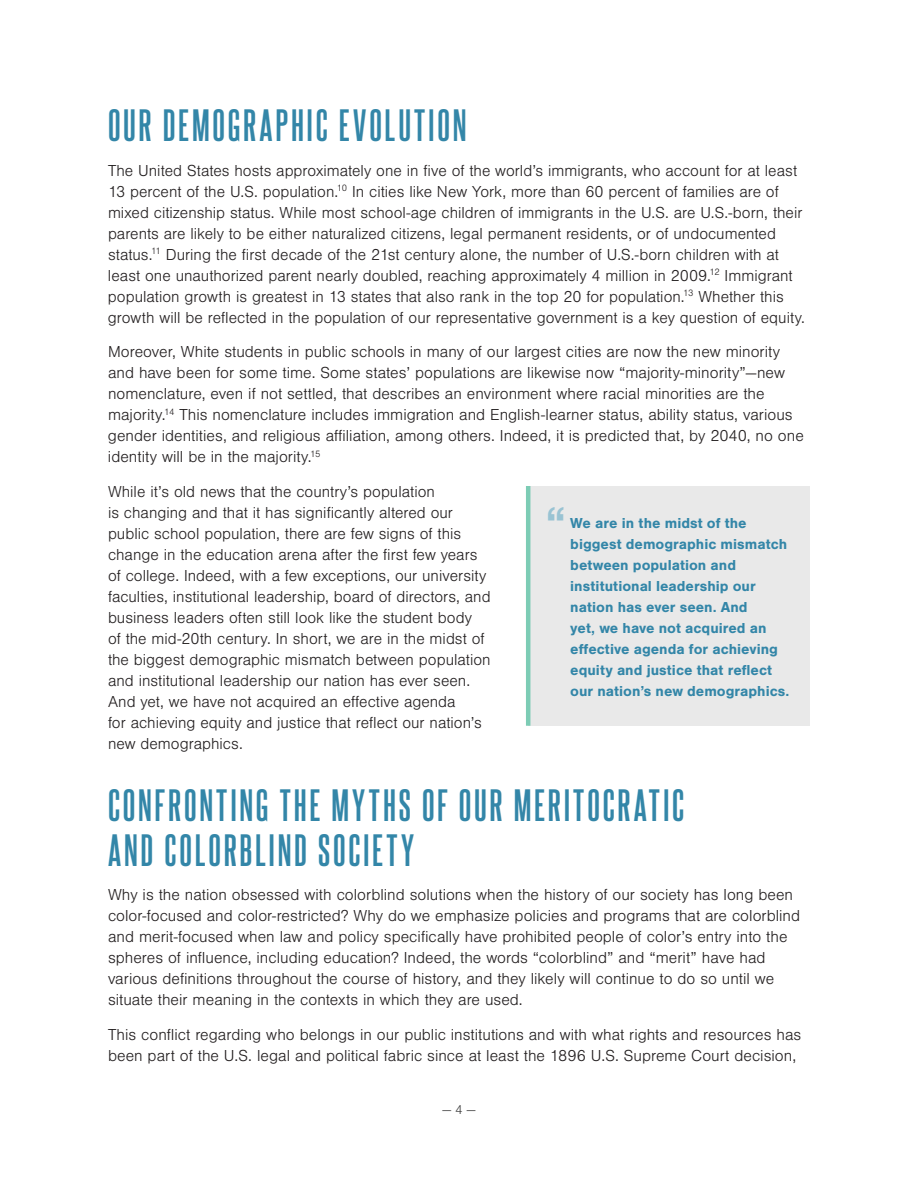
<style>
.page{position:relative;width:918px;height:1188px;background:#fff}
.page>*{position:absolute;margin:0;border:0;box-sizing:border-box;transform-origin:0 0}
.t1{font:700 45px "Nimbus San";color:#99c3d3}
.t2{font:700 39px/45px "Steelfish Rg";letter-spacing:.07em;color:#3386a8}
.t3{font:300 16.5px/21px "Nimbus San";color:#231f20}
.t4{font:700 15px/21px "Nimbus San";color:#3386a8}
.t5{font:300 13.5px "Nimbus San";color:#404040}
</style>
<div class="page">
<div style="left:528px;top:486px;width:282px;height:240px;background:#e9e9e9"></div>
<hr style="left:526px;top:486px;width:4px;height:240px;background:#7dccb5">
<h2 class="t2" style="left:108px;top:100px;width:360px">OUR DEMOGRAPHIC EVOLUTION</h2>
<p class="t3" style="left:108px;top:160px;width:699px">The United States hosts approximately one in five of the world’s immigrants, who account for at least 13 percent of the U.S. population.<sup>10</sup> In cities like New York, more than 60 percent of families are of mixed citizenship status. While most school-age children of immigrants in the U.S. are U.S.-born, their parents are likely to be either naturalized citizens, legal permanent residents, or of undocumented status.<sup>11</sup> During the first decade of the 21st century alone, the number of U.S.-born children with at least one unauthorized parent nearly doubled, reaching approximately 4 million in 2009.<sup>12</sup> Immigrant population growth is greatest in 13 states that also rank in the top 20 for population.<sup>13</sup> Whether this growth will be reflected in the population of our representative government is a key question of equity.</p>
<p class="t3" style="left:108px;top:342px;width:697px">Moreover, White students in public schools in many of our largest cities are now the new minority and have been for some time. Some states’ populations are likewise now “majority-minority”—new nomenclature, even if not settled, that describes an environment where racial minorities are the majority.<sup>14</sup> This nomenclature includes immigration and English-learner status, ability status, various gender identities, and religious affiliation, among others. Indeed, it is predicted that, by 2040, no one identity will be in the majority.<sup>15</sup></p>
<p class="t3" style="left:108px;top:481px;width:384px">While it’s old news that the country’s population<br>is changing and that it has significantly altered our public school population, there are few signs of this change in the education arena after the first few years of college. Indeed, with a few exceptions, our university faculties, institutional leadership, board of directors, and business leaders often still look like the student body<br>of the mid-20th century. In short, we are in the midst of the biggest demographic mismatch between population and institutional leadership our nation has ever seen.<br>And yet, we have not acquired an effective agenda<br>for achieving equity and justice that reflect our nation’s new demographics.</p>
<h2 class="t2" style="left:108px;top:779px;width:578px">CONFRONTING THE MYTHS OF OUR MERITOCRATIC<br>AND COLORBLIND SOCIETY</h2>
<p class="t3" style="left:108px;top:885px;width:694px">Why is the nation obsessed with colorblind solutions when the history of our society has long been color-focused and color-restricted? Why do we emphasize policies and programs that are colorblind and merit-focused when law and policy specifically have prohibited people of color’s entry into the spheres of influence, including education? Indeed, the words “colorblind” and “merit” have had various definitions throughout the course of history, and they likely will continue to do so until we situate their meaning in the contexts in which they are used.</p>
<p class="t3" style="left:108px;top:1024px;width:695px">This conflict regarding who belongs in our public institutions and with what rights and resources has been part of the U.S. legal and political fabric since at least the 1896 U.S. Supreme Court decision,</p>
<h1 class="t1" style="left:545px;top:497px;width:22px">“</h1>
<p class="t4" style="left:570px;top:513px;width:219px">We are in the midst of the biggest demographic mismatch between population and institutional leadership our nation has ever seen. And<br>yet, we have not acquired an effective agenda for achieving equity and justice that reflect our nation’s new demographics.</p>
<p class="t5" style="left:442px;top:1102px;width:35px">— 4 —</p>
</div>
